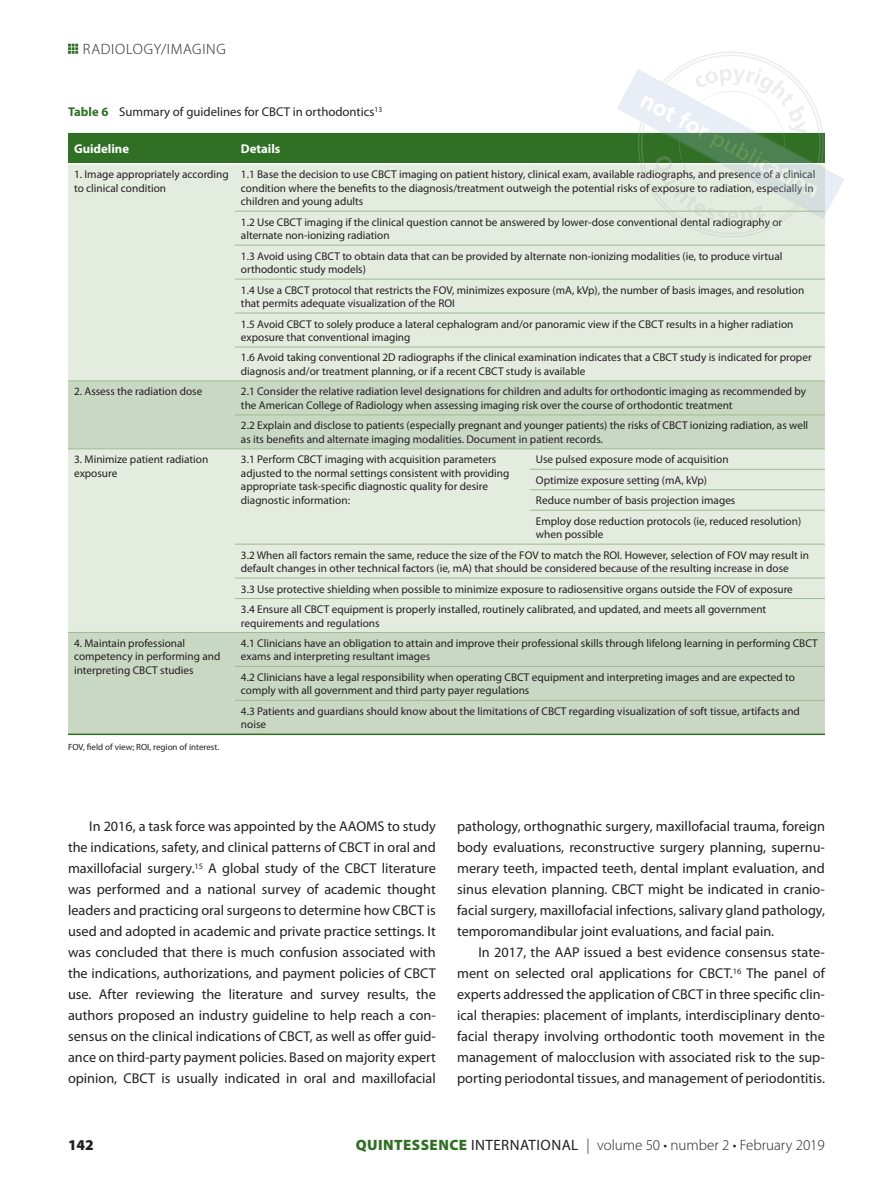
<style>
.page{position:relative;width:893px;height:1191px;background:#fff}
.page>*{position:absolute;margin:0;border:0;box-sizing:border-box;transform-origin:0 0}
.t1{font:300 15px "Myriad Pro";color:#231f20}
.t2{font:300 15px "Myriad Pro";letter-spacing:.05em;color:#231f20}
.t3{font:900 15px "Myriad Pro";color:#231f20}
.t4{font:14.25px/21px "Myriad Pro";color:#231f20;text-align:justify}
.t5{font:12.75px "Myriad Pro";color:#231f20}
.t6{font:700 12.75px "Myriad Pro";color:#fff}
.t7{font:11.25px/13.5px "Myriad Pro";color:#231f20}
.t8{font:9px "Myriad Pro";color:#231f20}
.s1{font-weight:700;color:#2f7024}
.s2{font-weight:900;color:#2f7024}
.s3{font-weight:400}
</style>
<div class="page">
<div style="left:68px;top:237px;width:167px;height:144px;background:#e3ecde"></div>
<div style="left:235px;top:237px;width:590px;height:144px;background:#e3ecde"></div>
<div style="left:68px;top:382px;width:757px;height:33px;background:#c9d8c2"></div>
<svg style="left:68px;top:415px;width:757px;height:318px;background:#d7e3d1"></svg>
<hr style="left:235px;top:245px;width:295px;height:1px;background:#a0ba92">
<hr style="left:530px;top:245px;width:295px;height:1px;background:#a0ba92">
<hr style="left:235px;top:279px;width:295px;height:1px;background:#a0ba92">
<hr style="left:530px;top:279px;width:295px;height:1px;background:#a0ba92">
<hr style="left:235px;top:313px;width:295px;height:1px;background:#a0ba92">
<hr style="left:530px;top:313px;width:295px;height:1px;background:#a0ba92">
<hr style="left:235px;top:347px;width:295px;height:1px;background:#a0ba92">
<hr style="left:530px;top:347px;width:295px;height:1px;background:#a0ba92">
<hr style="left:68px;top:381px;width:167px;height:1px;background:#a0ba92">
<hr style="left:235px;top:381px;width:295px;height:1px;background:#a0ba92">
<hr style="left:530px;top:381px;width:295px;height:1px;background:#a0ba92">
<hr style="left:235px;top:414px;width:295px;height:1px;background:#a0ba92">
<hr style="left:530px;top:414px;width:295px;height:1px;background:#a0ba92">
<hr style="left:68px;top:448px;width:167px;height:1px;background:#a0ba92">
<hr style="left:235px;top:448px;width:295px;height:1px;background:#a0ba92">
<hr style="left:530px;top:448px;width:295px;height:1px;background:#a0ba92">
<hr style="left:530px;top:469px;width:295px;height:1px;background:#a0ba92">
<hr style="left:530px;top:489px;width:295px;height:1px;background:#a0ba92">
<hr style="left:530px;top:510px;width:295px;height:1px;background:#a0ba92">
<hr style="left:235px;top:544px;width:295px;height:1px;background:#a0ba92">
<hr style="left:530px;top:544px;width:295px;height:1px;background:#a0ba92">
<hr style="left:235px;top:578px;width:295px;height:1px;background:#a0ba92">
<hr style="left:530px;top:578px;width:295px;height:1px;background:#a0ba92">
<hr style="left:235px;top:598px;width:295px;height:1px;background:#a0ba92">
<hr style="left:530px;top:598px;width:295px;height:1px;background:#a0ba92">
<hr style="left:68px;top:632px;width:167px;height:1px;background:#a0ba92">
<hr style="left:235px;top:632px;width:295px;height:1px;background:#a0ba92">
<hr style="left:530px;top:632px;width:295px;height:1px;background:#a0ba92">
<hr style="left:235px;top:666px;width:295px;height:1px;background:#a0ba92">
<hr style="left:530px;top:666px;width:295px;height:1px;background:#a0ba92">
<hr style="left:235px;top:700px;width:295px;height:1px;background:#a0ba92">
<hr style="left:530px;top:700px;width:295px;height:1px;background:#a0ba92">
<hr style="left:68px;top:733px;width:167px;height:2px;background:#2f7024">
<hr style="left:235px;top:733px;width:295px;height:2px;background:#2f7024">
<hr style="left:530px;top:733px;width:295px;height:2px;background:#2f7024">
<svg style="left:68px;top:44px;width:776px;height:193px"></svg>
<h1 class="t2" style="left:83px;top:41px;width:145px">RADIOLOGY/IMAGING</h1>
<p class="t5" style="left:68px;top:105px;width:316px"><span class="s1">Table 6</span> Summary of guidelines for CBCT in orthodontics<sup>13</sup></p>
<p class="t6" style="left:74px;top:142px;width:57px">Guideline</p>
<p class="t6" style="left:241px;top:142px;width:41px">Details</p>
<p class="t7" style="left:74px;top:168px;width:156px">1. Image appropriately according to clinical condition</p>
<p class="t7" style="left:241px;top:168px;width:576px">1.1 Base the decision to use CBCT imaging on patient history, clinical exam, available radiographs, and presence of a clinical condition where the benefits to the diagnosis/treatment outweigh the potential risks of exposure to radiation, especially in children and young adults</p>
<p class="t7" style="left:241px;top:215px;width:543px">1.2 Use CBCT imaging if the clinical question cannot be answered by lower-dose conventional dental radiography or alternate non-ionizing radiation</p>
<p class="t7" style="left:241px;top:249px;width:543px">1.3 Avoid using CBCT to obtain data that can be provided by alternate non-ionizing modalities (ie, to produce virtual orthodontic study models)</p>
<p class="t7" style="left:241px;top:283px;width:565px">1.4 Use a CBCT protocol that restricts the FOV, minimizes exposure (mA, kVp), the number of basis images, and resolution that permits adequate visualization of the ROI</p>
<p class="t7" style="left:241px;top:317px;width:554px">1.5 Avoid CBCT to solely produce a lateral cephalogram and/or panoramic view if the CBCT results in a higher radiation exposure that conventional imaging</p>
<p class="t7" style="left:241px;top:351px;width:572px">1.6 Avoid taking conventional 2D radiographs if the clinical examination indicates that a CBCT study is indicated for proper diagnosis and/or treatment planning, or if a recent CBCT study is available</p>
<p class="t7" style="left:74px;top:385px;width:130px">2. Assess the radiation dose</p>
<p class="t7" style="left:241px;top:385px;width:567px">2.1 Consider the relative radiation level designations for children and adults for orthodontic imaging as recommended by the American College of Radiology when assessing imaging risk over the course of orthodontic treatment</p>
<p class="t7" style="left:241px;top:419px;width:569px">2.2 Explain and disclose to patients (especially pregnant and younger patients) the risks of CBCT ionizing radiation, as well as its benefits and alternate imaging modalities. Document in patient records.</p>
<p class="t7" style="left:74px;top:453px;width:136px">3. Minimize patient radiation exposure</p>
<p class="t7" style="left:241px;top:453px;width:270px">3.1 Perform CBCT imaging with acquisition parameters adjusted to the normal settings consistent with providing appropriate task-specific diagnostic quality for desire diagnostic information:</p>
<p class="t7" style="left:536px;top:449px;width:267px;line-height:20.4px">Use pulsed exposure mode of acquisition<br>Optimize exposure setting (mA, kVp)<br>Reduce number of basis projection images<br>Employ dose reduction protocols (ie, reduced resolution)</p>
<p class="t7" style="left:241px;top:524px;width:570px;line-height:20.4px;text-indent:295px">when possible<br>3.2 When all factors remain the same, reduce the size of the FOV to match the ROI. However, selection of FOV may result in</p>
<p class="t7" style="left:241px;top:558px;width:553px;line-height:20.4px">default changes in other technical factors (ie, mA) that should be considered because of the resulting increase in dose<br>3.3 Use protective shielding when possible to minimize exposure to radiosensitive organs outside the FOV of exposure<br>3.4 Ensure all CBCT equipment is properly installed, routinely calibrated, and updated, and meets all government</p>
<p class="t7" style="left:241px;top:616px;width:140px">requirements and regulations</p>
<p class="t7" style="left:74px;top:636px;width:148px">4. Maintain professional competency in performing and interpreting CBCT studies</p>
<p class="t7" style="left:241px;top:636px;width:578px">4.1 Clinicians have an obligation to attain and improve their professional skills through lifelong learning in performing CBCT exams and interpreting resultant images</p>
<p class="t7" style="left:241px;top:670px;width:556px">4.2 Clinicians have a legal responsibility when operating CBCT equipment and interpreting images and are expected to comply with all government and third party payer regulations</p>
<p class="t7" style="left:241px;top:704px;width:560px">4.3 Patients and guardians should know about the limitations of CBCT regarding visualization of soft tissue, artifacts and noise</p>
<p class="t8" style="left:68px;top:741px;width:153px">FOV, field of view; ROI, region of interest.</p>
<p class="t4" style="left:68px;top:816px;width:369px;text-indent:21px">In 2016, a task force was appointed by the AAOMS to study the indications, safety, and clinical patterns of CBCT in oral and maxillofacial surgery.<sup>15</sup> A global study of the CBCT literature was performed and a national survey of academic thought leaders and practicing oral surgeons to determine how CBCT is used and adopted in academic and private practice settings. It was concluded that there is much confusion associated with the indications, authorizations, and payment policies of CBCT use. After reviewing the literature and survey results, the authors proposed an industry guideline to help reach a con&shy;sensus on the clinical indications of CBCT, as well as offer guid&shy;ance on third-party payment policies. Based on majority expert opinion, CBCT is usually indicated in oral and maxillofacial</p>
<p class="t4" style="left:457px;top:816px;width:369px">pathology, orthognathic surgery, maxillofacial trauma, foreign body evaluations, reconstructive surgery planning, supernu&shy;merary teeth, impacted teeth, dental implant evaluation, and sinus elevation planning. CBCT might be indicated in cranio&shy;facial surgery, maxillofacial infections, salivary gland pathology, temporomandibular joint evaluations, and facial pain.</p>
<p class="t4" style="left:457px;top:942px;width:369px;text-indent:21px">In 2017, the AAP issued a best evidence consensus state&shy;ment on selected oral applications for CBCT.<sup>16</sup> The panel of experts addressed the application of CBCT in three specific clin&shy;ical therapies: placement of implants, interdisciplinary dento&shy;facial therapy involving orthodontic tooth movement in the management of malocclusion with associated risk to the sup&shy;porting periodontal tissues, and management of periodontitis.</p>
<h1 class="t3" style="left:68px;top:1136px;width:27px">142</h1>
<h1 class="t1" style="left:356px;top:1136px;width:471px"><span class="s2">QUINTESSENCE</span> <span class="s3">INTERNATIONAL</span> | volume 50 • number 2 • February 2019</h1>
</div>
